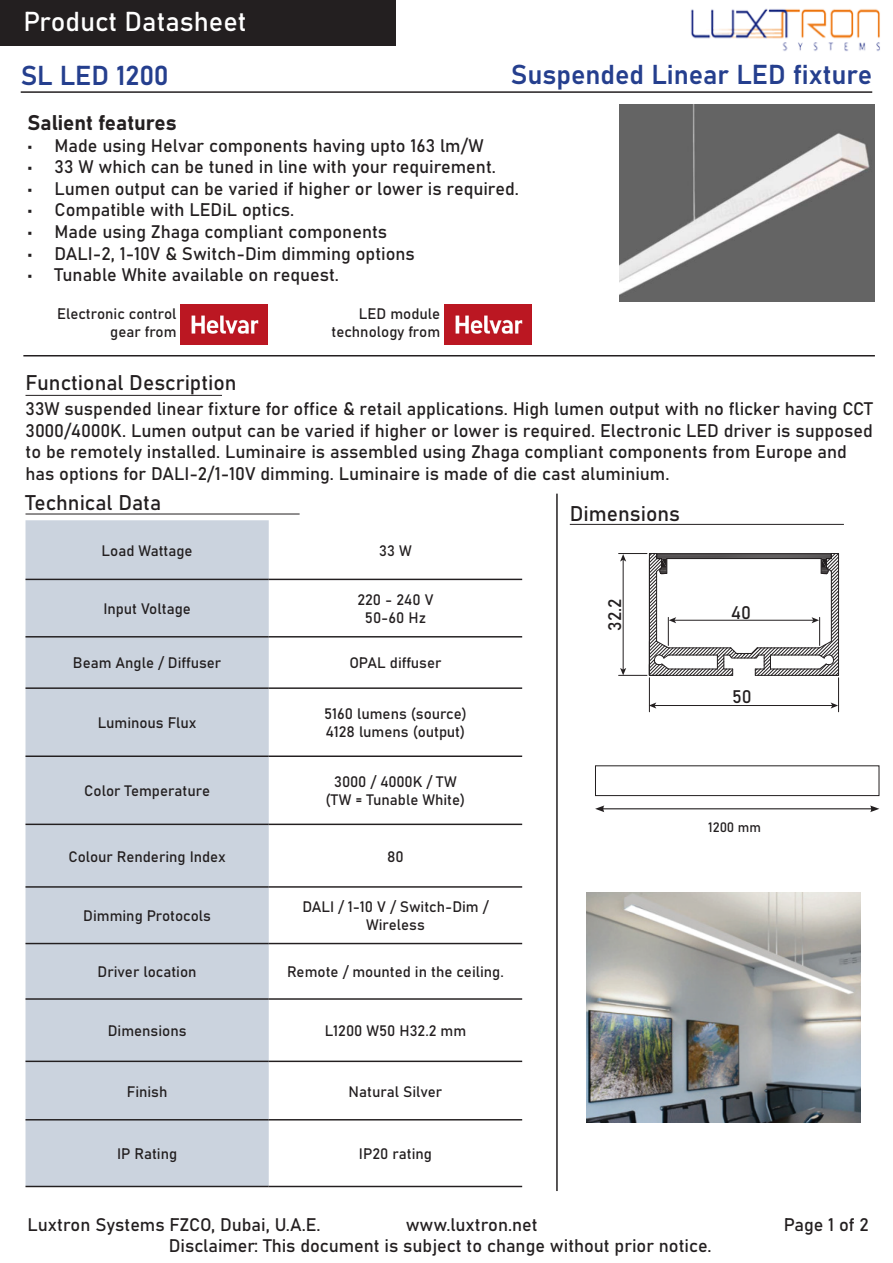
<style>
.page{position:relative;width:893px;height:1263px;background:#fff}
.page>*{position:absolute;margin:0;border:0;box-sizing:border-box;transform-origin:0 0}
.t1{font:27px "Bahnschrift";color:#253f8e}
.t2{font:27px "Bahnschrift";color:#fff}
.t3{font:21px "Bahnschrift";color:#231f20}
.t4{font:18px/21.6px "Bahnschrift";color:#231f20}
.t5{font:15px/18px "Bahnschrift";color:#231f20;text-align:center}
.t6{font:13.5px "Bahnschrift";color:#231f20}
</style>
<div class="page">
<div style="left:26px;top:520px;width:243px;height:666px;background:#cbd3de"></div>
<hr style="left:26px;top:943px;width:243px;height:1px;background:#231f20">
<hr style="left:269px;top:943px;width:253px;height:1px;background:#231f20">
<hr style="left:26px;top:998px;width:243px;height:2px;background:#231f20">
<hr style="left:269px;top:998px;width:253px;height:2px;background:#231f20">
<hr style="left:26px;top:1060px;width:243px;height:2px;background:#231f20">
<hr style="left:269px;top:1060px;width:253px;height:2px;background:#231f20">
<hr style="left:26px;top:1119px;width:243px;height:1px;background:#231f20">
<hr style="left:269px;top:1119px;width:253px;height:1px;background:#231f20">
<hr style="left:26px;top:1186px;width:243px;height:1px;background:#231f20">
<hr style="left:269px;top:1186px;width:253px;height:1px;background:#231f20">
<hr style="left:26px;top:579px;width:243px;height:1px;background:#231f20">
<hr style="left:269px;top:579px;width:253px;height:1px;background:#231f20">
<hr style="left:26px;top:636px;width:243px;height:1px;background:#231f20">
<hr style="left:269px;top:636px;width:253px;height:1px;background:#231f20">
<hr style="left:26px;top:687px;width:243px;height:2px;background:#231f20">
<hr style="left:269px;top:687px;width:253px;height:2px;background:#231f20">
<hr style="left:26px;top:755px;width:243px;height:2px;background:#231f20">
<hr style="left:269px;top:755px;width:253px;height:2px;background:#231f20">
<hr style="left:26px;top:824px;width:243px;height:1px;background:#231f20">
<hr style="left:269px;top:824px;width:253px;height:1px;background:#231f20">
<hr style="left:26px;top:886px;width:243px;height:2px;background:#231f20">
<hr style="left:269px;top:886px;width:253px;height:2px;background:#231f20">
<hr style="left:556px;top:494px;width:2px;height:697px;background:#231f20">
<hr style="left:26px;top:395px;width:196px;height:1px;background:#231f20">
<hr style="left:26px;top:514px;width:274px;height:1px;background:#231f20">
<img style="left:691px;top:8px;width:189px;height:43px">
<div style="left:0;top:0;width:395px;height:45px;background:#231f20"></div>
<img style="left:620px;top:105px;width:255px;height:197px">
<hr style="left:21px;top:91px;width:851px;height:2px;background:#231f20">
<img style="left:181px;top:305px;width:87px;height:40px">
<img style="left:444px;top:305px;width:87px;height:40px">
<hr style="left:23px;top:355px;width:852px;height:1px;background:#231f20">
<div style="left:595px;top:765px;width:284px;height:31px;border:1px solid #231f20"></div>
<hr style="left:602px;top:808px;width:270px;height:1px;background:#231f20">
<svg style="left:595px;top:805px;width:9px;height:7px"></svg>
<svg style="left:870px;top:805px;width:9px;height:7px"></svg>
<hr style="left:570px;top:524px;width:274px;height:1px;background:#231f20">
<hr style="left:649px;top:678px;width:1px;height:34px;background:#231f20">
<hr style="left:838px;top:678px;width:1px;height:34px;background:#231f20">
<hr style="left:654px;top:705px;width:179px;height:1px;background:#231f20">
<svg style="left:649px;top:702px;width:7px;height:6px"></svg>
<svg style="left:831px;top:702px;width:7px;height:6px"></svg>
<svg style="left:619px;top:553px;width:221px;height:123px"></svg>
<img style="left:587px;top:892px;width:273px;height:230px">
<p class="t2" style="left:23px;top:1px;width:225px">Product Datasheet</p>
<p class="t1" style="left:511px;top:54px;width:363px">Suspended Linear LED fixture</p>
<p class="t1" style="left:21px;top:55px;width:149px">SL LED 1200</p>
<p class="t3" style="left:28px;top:107px;width:151px">Salient features</p>
<p class="t4" style="left:28px;top:133px;width:458px">• Made using Helvar components having upto 163 lm/W</p>
<p class="t4" style="left:28px;top:155px;width:470px">• 33 W which can be tuned in line with your requirement.</p>
<p class="t4" style="left:28px;top:176px;width:493px">• Lumen output can be varied if higher or lower is required.</p>
<p class="t4" style="left:28px;top:198px;width:268px">• Compatible with LEDiL optics.</p>
<p class="t4" style="left:28px;top:220px;width:361px">• Made using Zhaga compliant components</p>
<p class="t4" style="left:28px;top:241px;width:389px">• DALI-2, 1-10V &amp; Switch-Dim dimming options</p>
<p class="t4" style="left:28px;top:263px;width:313px">• Tunable White available on request.</p>
<p class="t5" style="left:57px;top:303px;width:121px;text-align:right">Electronic control gear from</p>
<p class="t5" style="left:359px;top:303px;width:83px">LED module</p>
<p class="t5" style="left:331px;top:321px;width:110px">technology from</p>
<p class="t3" style="left:26px;top:367px;width:213px">Functional Description</p>
<p class="t4" style="left:26px;top:397px;width:849px">33W suspended linear fixture for office &amp; retail applications. High lumen output with no flicker having CCT 3000/4000K. Lumen output can be varied if higher or lower is required. Electronic LED driver is supposed to be remotely installed. Luminaire is assembled using Zhaga compliant components from Europe and has options for DALI-2/1-10V dimming. Luminaire is made of die cast aluminium.</p>
<p class="t3" style="left:26px;top:487px;width:137px">Technical Data</p>
<p class="t5" style="left:102px;top:540px;width:93px">Load Wattage</p>
<p class="t5" style="left:379px;top:540px;width:34px">33 W</p>
<p class="t5" style="left:103px;top:599px;width:89px">Input Voltage</p>
<p class="t5" style="left:357px;top:590px;width:77px">220 - 240 V</p>
<p class="t5" style="left:365px;top:608px;width:63px">50-60 Hz</p>
<p class="t5" style="left:73px;top:653px;width:150px">Beam Angle / Diffuser</p>
<p class="t5" style="left:349px;top:653px;width:94px">OPAL diffuser</p>
<p class="t5" style="left:98px;top:713px;width:100px">Luminous Flux</p>
<p class="t5" style="left:324px;top:704px;width:144px">5160 lumens (source)</p>
<p class="t5" style="left:326px;top:722px;width:141px">4128 lumens (output)</p>
<p class="t5" style="left:84px;top:781px;width:127px">Color Temperature</p>
<p class="t5" style="left:326px;top:772px;width:141px">3000 / 4000K / TW (TW = Tunable White)</p>
<p class="t5" style="left:68px;top:846px;width:159px">Colour Rendering Index</p>
<p class="t5" style="left:387px;top:846px;width:18px">80</p>
<p class="t5" style="left:83px;top:906px;width:129px">Dimming Protocols</p>
<p class="t5" style="left:302px;top:897px;width:188px">DALI / 1-10 V / Switch-Dim /<br>Wireless</p>
<p class="t5" style="left:98px;top:962px;width:101px">Driver location</p>
<p class="t5" style="left:287px;top:962px;width:218px">Remote / mounted in the ceiling.</p>
<p class="t5" style="left:108px;top:1021px;width:80px">Dimensions</p>
<p class="t5" style="left:325px;top:1021px;width:143px">L1200 W50 H32.2 mm</p>
<p class="t5" style="left:127px;top:1081px;width:42px">Finish</p>
<p class="t5" style="left:349px;top:1081px;width:95px">Natural Silver</p>
<p class="t5" style="left:117px;top:1144px;width:62px">IP Rating</p>
<p class="t5" style="left:359px;top:1144px;width:75px">IP20 rating</p>
<p class="t3" style="left:570px;top:497px;width:112px">Dimensions</p>
<p class="t4" style="left:603px;top:631px;width:34px;rotate:-90deg">32.2</p>
<p class="t4" style="left:731px;top:600px;width:22px">40</p>
<p class="t4" style="left:732px;top:685px;width:21px">50</p>
<p class="t6" style="left:708px;top:817px;width:54px">1200 mm</p>
<p class="t4" style="left:28px;top:1212px;width:294px">Luxtron Systems FZCO, Dubai, U.A.E.</p>
<p class="t4" style="left:406px;top:1212px;width:134px">www.luxtron.net</p>
<p class="t4" style="left:784px;top:1212px;width:87px">Page 1 of 2</p>
<p class="t4" style="left:169px;top:1234px;width:544px">Disclaimer: This document is subject to change without prior notice.</p>
</div>
